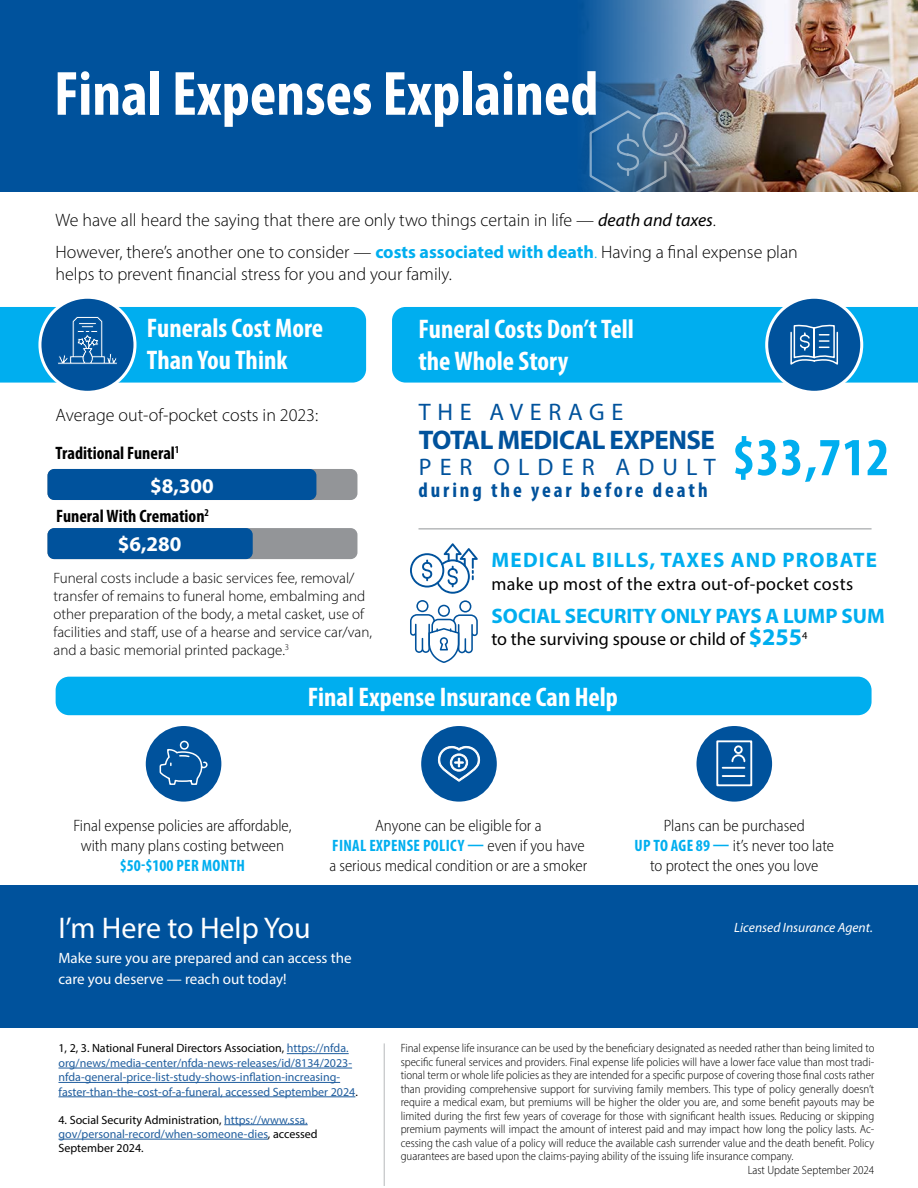
<style>
.page{position:relative;width:918px;height:1188px;background:#fff}
.page>*{position:absolute;margin:0;border:0;box-sizing:border-box;transform-origin:0 0}
.t1{font:700 condensed 63px "Myriad Pro";color:#fff}
.t2{font:700 condensed 54px "Myriad Pro";color:#00aeef}
.t3{font:30px "Myriad Pro";color:#fff}
.t4{font:700 condensed 27px/32.4px "Myriad Pro";color:#fff}
.t5{font:700 27px "Myriad Pro";letter-spacing:-.02em;color:#00529c}
.t6{font:24px "Myriad Pro";letter-spacing:.34em;color:#00529c}
.t7{font:24px "Myriad Pro";letter-spacing:.28em;color:#00529c}
.t8{font:700 21px "Myriad Pro";color:#00aeef}
.t9{font:700 21px "Myriad Pro";letter-spacing:.06em;color:#00aeef}
.t10{font:700 condensed 21px "Myriad Pro";letter-spacing:.14em;color:#00529c}
.t11{font:700 21px "Myriad Pro";color:#fff}
.t12{font:300 18px/32.4px "Myriad Pro";color:#000}
.t13{font:700 condensed 18px "Myriad Pro";color:#000}
.t14{font:18px "Myriad Pro";letter-spacing:.02em;color:#000}
.t15{font:18px "Myriad Pro";color:#000}
.t16{font:300 semi-condensed 16.5px/19.8px "Myriad Pro";color:#000;text-align:center}
.t17{font:700 condensed 16.5px "Myriad Pro";letter-spacing:.02em;color:#00aeef}
.t18{font:300 15px/18px "Myriad Pro";color:#000}
.t19{font:15px/21px "Myriad Pro";color:#fff}
.t20{font:italic 13.5px "Myriad Pro";color:#fff}
.t21{font:300 semi-condensed 12px "Myriad Pro";color:#000}
.t22{font:12px/14.4px "Myriad Pro";color:#215e9e}
.t23{font:12px/14.4px "Myriad Pro";color:#000}
.t24{font:10.5px "Myriad Pro";color:#000}
.s1{font-weight:400;font-style:italic}
.s2{font-weight:700;color:#00aeef}
.s3{color:#00aeef}
.s4{font-weight:700;font-size:24px;color:#00aeef}
.s5{font-weight:700;font-stretch:condensed;color:#00aeef}
.s6{color:#000}
.s7{color:#215e9e}
</style>
<div class="page">
<div style="left:0;top:0;width:918px;height:191px;background:#00529c"></div>
<img style="left:586px;top:0;width:332px;height:191px">
<svg style="left:40px;top:297px;width:95px;height:95px"></svg>
<div style="left:38px;top:296px;width:98px;height:98px;border:3px solid #fff;border-radius:50%"></div>
<svg style="left:767px;top:297px;width:95px;height:95px"></svg>
<svg style="left:392px;top:307px;width:526px;height:76px;background:#07a3e4"></svg>
<div style="left:765px;top:296px;width:98px;height:98px;border:3px solid #fff;border-radius:50%"></div>
<div style="left:56px;top:677px;width:816px;height:38px;background:#00aeef;border-radius:14px"></div>
<div style="left:48px;top:469px;width:309px;height:31px;background:#939598;border-radius:7px"></div>
<div style="left:48px;top:469px;width:268px;height:31px;background:#00529c;border-radius:7px"></div>
<div style="left:48px;top:528px;width:309px;height:31px;background:#939598;border-radius:7px"></div>
<div style="left:48px;top:528px;width:205px;height:31px;background:#00529c;border-radius:7px"></div>
<hr style="left:418px;top:528px;width:454px;height:2px;background:#b6b8ba">
<div style="left:146px;top:726px;width:75px;height:76px;background:#00529c;border-radius:50%"></div>
<div style="left:421px;top:726px;width:76px;height:76px;background:#00529c;border-radius:50%"></div>
<div style="left:696px;top:726px;width:76px;height:76px;background:#00529c;border-radius:50%"></div>
<svg style="left:0;top:307px;width:366px;height:76px;background:#0a9ede"></svg>
<svg style="left:410px;top:600px;width:68px;height:63px"></svg>
<svg style="left:410px;top:543px;width:68px;height:51px"></svg>
<svg style="left:438px;top:746px;width:43px;height:36px"></svg>
<svg style="left:716px;top:740px;width:37px;height:47px"></svg>
<svg style="left:159px;top:740px;width:49px;height:45px"></svg>
<svg style="left:588px;top:109px;width:114px;height:83px;background:#4a7296"></svg>
<div style="left:0;top:885px;width:918px;height:143px;background:#00529c"></div>
<hr style="left:287px;top:1053px;width:62px;height:1px;background:#215e9e">
<hr style="left:58px;top:1068px;width:294px;height:1px;background:#215e9e">
<hr style="left:58px;top:1082px;width:282px;height:1px;background:#215e9e">
<hr style="left:58px;top:1097px;width:297px;height:1px;background:#215e9e">
<hr style="left:224px;top:1124px;width:84px;height:1px;background:#215e9e">
<hr style="left:58px;top:1139px;width:210px;height:1px;background:#215e9e">
<hr style="left:384px;top:1043px;width:1px;height:143px;background:#b6b8ba">
<h1 class="t1" style="left:54px;top:54px;width:546px">Final Expenses Explained</h1>
<h3 class="t12" style="left:56px;top:203px;width:744px">We have all heard the saying that there are only two things certain in life — <span class="s1">death and taxes</span>.<br>However, there’s another one to consider — <span class="s2">costs associated with death</span><span class="s3">.</span> Having a final expense plan</h3>
<h3 class="t12" style="left:56px;top:257px;width:398px">helps to prevent financial stress for you and your family.</h3>
<h3 class="t4" style="left:147px;top:311px;width:178px">Funerals Cost More<br>Than You Think</h3>
<h3 class="t4" style="left:418px;top:312px;width:217px">Funeral Costs Don’t Tell the Whole Story</h3>
<h3 class="t12" style="left:56px;top:399px;width:264px">Average out-of-pocket costs in 2023:</h3>
<h3 class="t13" style="left:56px;top:442px;width:125px">Traditional Funeral<sup>1</sup></h3>
<h3 class="t11" style="left:150px;top:472px;width:65px">$8,300</h3>
<h3 class="t13" style="left:56px;top:505px;width:154px">Funeral With Cremation<sup>2</sup></h3>
<h3 class="t7" style="left:419px;top:397px;width:206px">THE AVERAGE</h3>
<h3 class="t5" style="left:419px;top:423px;width:298px">TOTAL MEDICAL EXPENSE</h3>
<h3 class="t6" style="left:419px;top:452px;width:298px">PER OLDER ADULT</h3>
<h3 class="t10" style="left:418px;top:477px;width:291px">during the year before death</h3>
<h2 class="t2" style="left:732px;top:423px;width:159px">$33,712</h2>
<h3 class="t11" style="left:118px;top:530px;width:65px">$6,280</h3>
<p class="t18" style="left:54px;top:569px;width:320px">Funeral costs include a basic services fee, removal/ transfer of remains to funeral home, embalming and other preparation of the body, a metal casket, use of facilities and staff, use of a hearse and service car/van, and a basic memorial printed package.<sup>3</sup></p>
<h3 class="t9" style="left:492px;top:547px;width:387px">MEDICAL BILLS, TAXES AND PROBATE</h3>
<h3 class="t14" style="left:491px;top:573px;width:363px">make up most of the extra out-of-pocket costs</h3>
<h3 class="t8" style="left:492px;top:602px;width:395px">SOCIAL SECURITY ONLY PAYS A LUMP SUM</h3>
<h3 class="t15" style="left:491px;top:628px;width:312px">to the surviving spouse or child of <span class="s4">$255</span></h3>
<p class="t24" style="left:802px;top:629px;width:7px">4</p>
<h3 class="t4" style="left:308px;top:680px;width:312px">Final Expense Insurance Can Help</h3>
<h3 class="t16" style="left:73px;top:816px;width:220px">Final expense policies are affordable, with many plans costing between</h3>
<h3 class="t17" style="left:120px;top:855px;width:127px">$50-$100 PER MONTH</h3>
<h3 class="t16" style="left:329px;top:816px;width:259px">Anyone can be eligible for a<br><span class="s5">FINAL EXPENSE POLICY —</span> even if you have a serious medical condition or are a smoker</h3>
<h3 class="t16" style="left:635px;top:816px;width:201px">Plans can be purchased<br><span class="s5">UP TO AGE 89 —</span> it’s never too late to protect the ones you love</h3>
<h3 class="t3" style="left:58px;top:909px;width:254px">I’m Here to Help You</h3>
<p class="t19" style="left:58px;top:947px;width:295px">Make sure you are prepared and can access the care you deserve — reach out today!</p>
<p class="t22" style="left:58px;top:1041px;width:301px"><span class="s6">1, 2, 3. National Funeral Directors Association,</span> https://nfda. org/news/media-center/nfda-news-releases/id/8134/2023- nfda-general-price-list-study-shows-inflation-increasing&shy;faster-than-the-cost-of-a-funeral, accessed September 2024<span class="s6">.</span></p>
<p class="t23" style="left:58px;top:1112px;width:261px">4. Social Security Administration, <span class="s7">https://www.ssa. gov/personal-record/when-someone-dies</span>, accessed<br>September 2024.</p>
<p class="t20" style="left:734px;top:919px;width:140px">Licensed Insurance Agent.</p>
<p class="t21" style="left:401px;top:1041px;width:475px">Final expense life insurance can be used by the beneficiary designated as needed rather than being limited to</p>
<p class="t21" style="left:401px;top:1055px;width:475px">specific funeral services and providers. Final expense life policies will have a lower face value than most tradi-</p>
<p class="t21" style="left:401px;top:1068px;width:475px">tional term or whole life policies as they are intended for a specific purpose of covering those final costs rather</p>
<p class="t21" style="left:401px;top:1082px;width:475px">than providing comprehensive support for surviving family members. This type of policy generally doesn’t</p>
<p class="t21" style="left:401px;top:1095px;width:475px">require a medical exam, but premiums will be higher the older you are, and some benefit payouts may be</p>
<p class="t21" style="left:401px;top:1109px;width:475px">limited during the first few years of coverage for those with significant health issues. Reducing or skipping</p>
<p class="t21" style="left:401px;top:1122px;width:475px">premium payments will impact the amount of interest paid and may impact how long the policy lasts. Ac-</p>
<p class="t21" style="left:401px;top:1136px;width:475px">cessing the cash value of a policy will reduce the available cash surrender value and the death benefit. Policy</p>
<p class="t21" style="left:401px;top:1149px;width:394px">guarantees are based upon the claims-paying ability of the issuing life insurance company.</p>
<p class="t21" style="left:748px;top:1163px;width:128px">Last Update September 2024</p>
</div>
